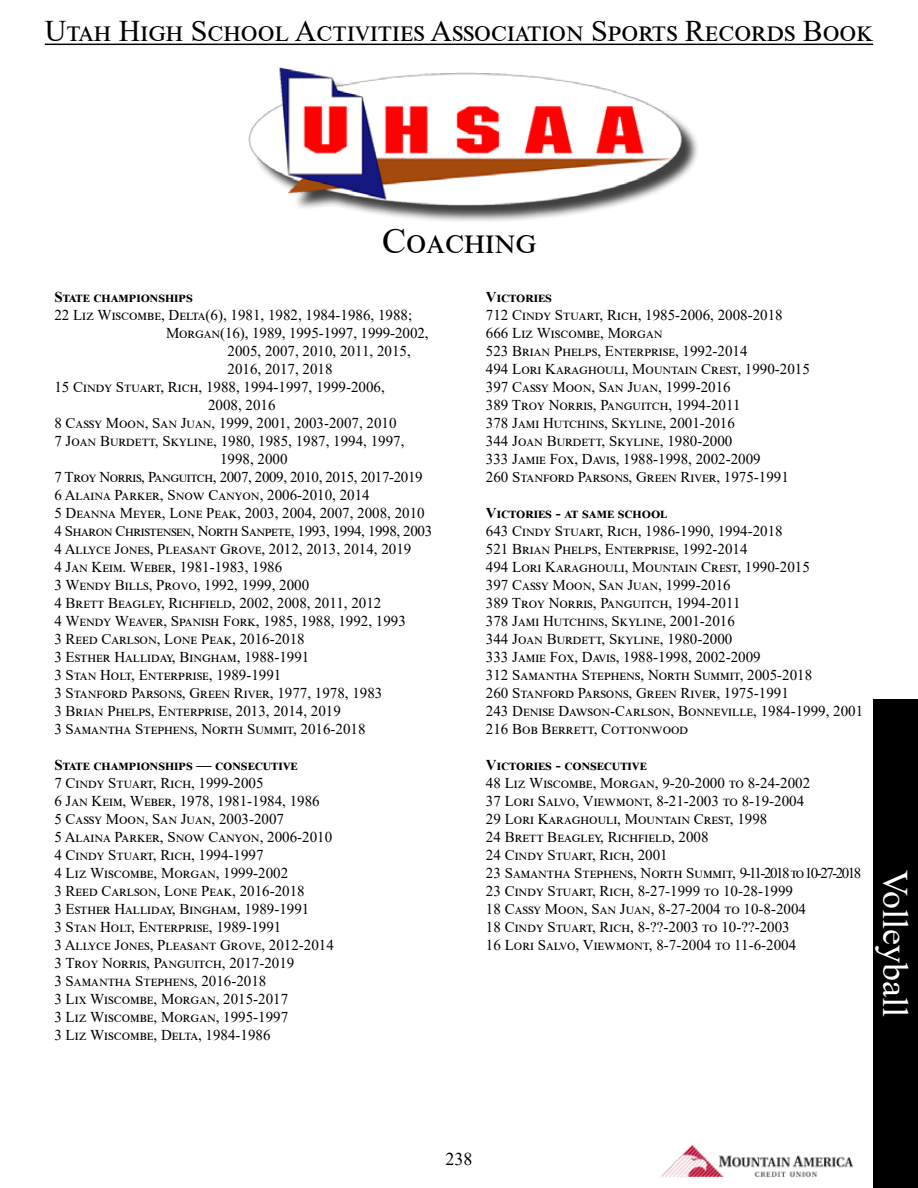
<style>
.page{position:relative;width:918px;height:1188px;background:#fff}
.page>*{position:absolute;margin:0;border:0;box-sizing:border-box;transform-origin:0 0}
.t1{font:36px "Times New Roman";color:#fff}
.t2{font:36px "Times New Roman";color:#000}
.t3{font:30px "Times New Roman";color:#000}
.t4{font:18px "Times New Roman";color:#000}
.t5{font:15px/18px "Times New Roman";color:#000}
.t6{font:15px "Times New Roman";letter-spacing:-.025em;color:#000}
.t7{font:700 15px "Times New Roman";color:#000}
</style>
<div class="page">
<hr style="left:45px;top:44px;width:828px;height:1px;background:#000">
<div style="left:252px;top:71px;width:448px;height:153px;background:#000;opacity:.75"></div>
<img style="left:248px;top:67px;width:440px;height:151px">
<img style="left:661px;top:1144px;width:193px;height:34px">
<div style="left:873px;top:699px;width:45px;height:489px;background:#000"></div>
<h2 class="t3" style="left:45px;top:10px;width:830px">Utah High School Activities Association Sports Records Book</h2>
<h1 class="t2" style="left:382px;top:215px;width:156px">Coaching</h1>
<p class="t7" style="left:54px;top:286px;width:140px">State championships</p>
<p class="t5" style="left:54px;top:305px;width:359px">22 Liz Wiscombe, Delta(6), 1981, 1982, 1984-1986, 1988;</p>
<p class="t5" style="left:166px;top:323px;width:264px">Morgan(16), 1989, 1995-1997, 1999-2002,</p>
<p class="t5" style="left:228px;top:341px;width:185px">2005, 2007, 2010, 2011, 2015,</p>
<p class="t5" style="left:228px;top:359px;width:106px">2016, 2017, 2018</p>
<p class="t5" style="left:54px;top:377px;width:332px">15 Cindy Stuart, Rich, 1988, 1994-1997, 1999-2006,</p>
<p class="t5" style="left:208px;top:395px;width:69px">2008, 2016</p>
<p class="t5" style="left:54px;top:413px;width:344px">8 Cassy Moon, San Juan, 1999, 2001, 2003-2007, 2010</p>
<p class="t5" style="left:54px;top:431px;width:352px">7 Joan Burdett, Skyline, 1980, 1985, 1987, 1994, 1997,</p>
<p class="t5" style="left:220px;top:449px;width:69px">1998, 2000</p>
<p class="t6" style="left:54px;top:466px;width:370px">7 Troy Norris, Panguitch, 2007, 2009, 2010, 2015, 2017-2019</p>
<p class="t5" style="left:54px;top:485px;width:317px">6 Alaina Parker, Snow Canyon, 2006-2010, 2014</p>
<p class="t5" style="left:54px;top:503px;width:372px">5 Deanna Meyer, Lone Peak, 2003, 2004, 2007, 2008, 2010</p>
<p class="t6" style="left:54px;top:520px;width:379px">4 Sharon Christensen, North Sanpete, 1993, 1994, 1998, 2003</p>
<p class="t5" style="left:54px;top:539px;width:359px">4 Allyce Jones, Pleasant Grove, 2012, 2013, 2014, 2019</p>
<p class="t5" style="left:54px;top:557px;width:229px">4 Jan Keim. Weber, 1981-1983, 1986</p>
<p class="t5" style="left:54px;top:575px;width:256px">3 Wendy Bills, Provo, 1992, 1999, 2000</p>
<p class="t5" style="left:54px;top:593px;width:329px">4 Brett Beagley, Richfield, 2002, 2008, 2011, 2012</p>
<p class="t5" style="left:54px;top:611px;width:353px">4 Wendy Weaver, Spanish Fork, 1985, 1988, 1992, 1993</p>
<p class="t5" style="left:54px;top:629px;width:252px">3 Reed Carlson, Lone Peak, 2016-2018</p>
<p class="t5" style="left:54px;top:647px;width:257px">3 Esther Halliday, Bingham, 1988-1991</p>
<p class="t5" style="left:54px;top:665px;width:229px">3 Stan Holt, Enterprise, 1989-1991</p>
<p class="t5" style="left:54px;top:683px;width:329px">3 Stanford Parsons, Green River, 1977, 1978, 1983</p>
<p class="t5" style="left:54px;top:701px;width:288px">3 Brian Phelps, Enterprise, 2013, 2014, 2019</p>
<p class="t5" style="left:54px;top:719px;width:313px">3 Samantha Stephens, North Summit, 2016-2018</p>
<p class="t7" style="left:54px;top:754px;width:245px">State championships — consecutive</p>
<p class="t5" style="left:54px;top:773px;width:281px">7 Cindy Stuart, Rich, 1999-2005<br>6 Jan Keim, Weber, 1978, 1981-1984, 1986<br>5 Cassy Moon, San Juan, 2003-2007<br>5 Alaina Parker, Snow Canyon, 2006-2010<br>4 Cindy Stuart, Rich, 1994-1997<br>4 Liz Wiscombe, Morgan, 1999-2002<br>3 Reed Carlson, Lone Peak, 2016-2018<br>3 Esther Halliday, Bingham, 1989-1991<br>3 Stan Holt, Enterprise, 1989-1991<br>3 Allyce Jones, Pleasant Grove, 2012-2014<br>3 Troy Norris, Panguitch, 2017-2019<br>3 Samantha Stephens, 2016-2018<br>3 Lix Wiscombe, Morgan, 2015-2017<br>3 Liz Wiscombe, Morgan, 1995-1997<br>3 Liz Wiscombe, Delta, 1984-1986</p>
<p class="t7" style="left:486px;top:286px;width:67px">Victories</p>
<p class="t5" style="left:486px;top:305px;width:325px">712 Cindy Stuart, Rich, 1985-2006, 2008-2018<br>666 Liz Wiscombe, Morgan<br>523 Brian Phelps, Enterprise, 1992-2014<br>494 Lori Karaghouli, Mountain Crest, 1990-2015<br>397 Cassy Moon, San Juan, 1999-2016<br>389 Troy Norris, Panguitch, 1994-2011<br>378 Jami Hutchins, Skyline, 2001-2016<br>344 Joan Burdett, Skyline, 1980-2000<br>333 Jamie Fox, Davis, 1988-1998, 2002-2009<br>260 Stanford Parsons, Green River, 1975-1991</p>
<p class="t7" style="left:486px;top:502px;width:183px">Victories - at same school</p>
<p class="t5" style="left:486px;top:521px;width:379px">643 Cindy Stuart, Rich, 1986-1990, 1994-2018<br>521 Brian Phelps, Enterprise, 1992-2014<br>494 Lori Karaghouli, Mountain Crest, 1990-2015<br>397 Cassy Moon, San Juan, 1999-2016<br>389 Troy Norris, Panguitch, 1994-2011<br>378 Jami Hutchins, Skyline, 2001-2016<br>344 Joan Burdett, Skyline, 1980-2000<br>333 Jamie Fox, Davis, 1988-1998, 2002-2009<br>312 Samantha Stephens, North Summit, 2005-2018<br>260 Stanford Parsons, Green River, 1975-1991<br>243 Denise Dawson-Carlson, Bonneville, 1984-1999, 2001<br>216 Bob Berrett, Cottonwood</p>
<p class="t7" style="left:486px;top:754px;width:162px">Victories - consecutive</p>
<p class="t5" style="left:486px;top:773px;width:377px">48 Liz Wiscombe, Morgan, 9-20-2000 to 8-24-2002<br>37 Lori Salvo, Viewmont, 8-21-2003 to 8-19-2004<br>29 Lori Karaghouli, Mountain Crest, 1998<br>24 Brett Beagley, Richfield, 2008<br>24 Cindy Stuart, Rich, 2001<br>23 Samantha Stephens, North Summit, 9-11-2018 to 10-27-2018<br>23 Cindy Stuart, Rich, 8-27-1999 to 10-28-1999<br>18 Cassy Moon, San Juan, 8-27-2004 to 10-8-2004<br>18 Cindy Stuart, Rich, 8-??-2003 to 10-??-2003<br>16 Lori Salvo, Viewmont, 8-7-2004 to 11-6-2004</p>
<h1 class="t1" style="left:920px;top:870px;width:149px;rotate:90deg">Volleyball</h1>
<p class="t4" style="left:446px;top:1146px;width:28px">238</p>
</div>
